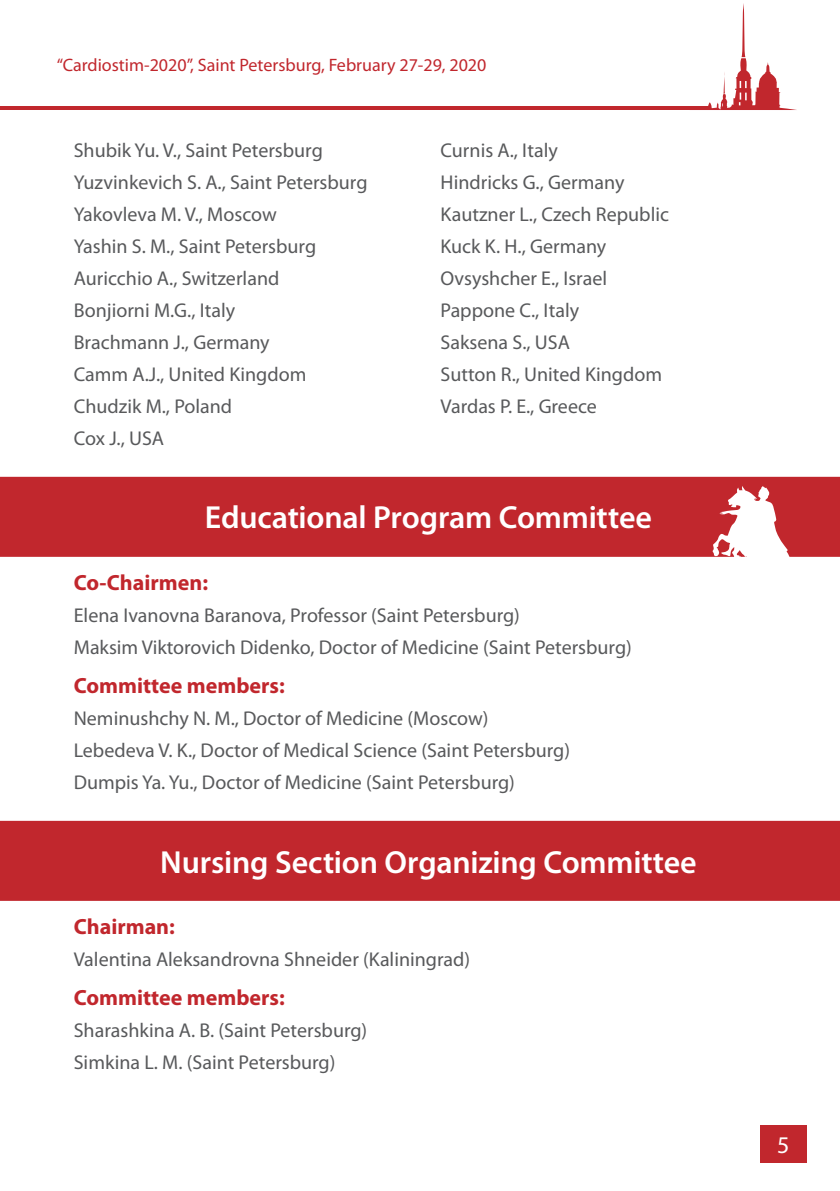
<style>
.page{position:relative;width:840px;height:1191px;background:#fff}
.page>*{position:absolute;margin:0;border:0;box-sizing:border-box;transform-origin:0 0}
.t1{font:600 32px "Myriad Pro";letter-spacing:-.01em;color:#fff}
.t2{font:24px "Myriad Pro";color:#fff}
.t3{font:700 22px "Myriad Pro";color:#c1272d}
.t4{font:20px/32px "Myriad Pro";color:#58595b}
.t5{font:18px "Myriad Pro";color:#c1272d}
</style>
<div class="page">
<hr style="left:0;top:106px;width:710px;height:4px;background:#c1272d">
<svg style="left:708px;top:3px;width:88px;height:107px"></svg>
<div style="left:759px;top:1125px;width:46px;height:37px;background:#c1272d"></div>
<div style="left:0;top:477px;width:839px;height:80px;background:#c1272d"></div>
<div style="left:0;top:821px;width:839px;height:80px;background:#c1272d"></div>
<svg style="left:712px;top:486px;width:79px;height:71px"></svg>
<p class="t5" style="left:57px;top:54px;width:431px">“Cardiostim-2020”, Saint Petersburg, February 27-29, 2020</p>
<p class="t4" style="left:74px;top:134px;width:295px">Shubik Yu. V., Saint Petersburg<br>Yuzvinkevich S. A., Saint Petersburg<br>Yakovleva M. V., Moscow<br>Yashin S. M., Saint Petersburg<br>Auricchio A., Switzerland<br>Bonjiorni M.G., Italy<br>Brachmann J., Germany<br>Camm A.J., United Kingdom<br>Chudzik M., Poland<br>Cox J., USA</p>
<p class="t4" style="left:440px;top:134px;width:230px">Curnis A., Italy<br>Hindricks G., Germany<br>Kautzner L., Czech Republic<br>Kuck K. H., Germany<br>Ovsyshcher E., Israel<br>Pappone C., Italy<br>Saksena S., USA<br>Sutton R., United Kingdom<br>Vardas P. E., Greece</p>
<h1 class="t1" style="left:205px;top:497px;width:448px">Educational Program Committee</h1>
<p class="t3" style="left:74px;top:568px;width:136px">Co-Chairmen:</p>
<p class="t4" style="left:74px;top:599px;width:559px">Elena Ivanovna Baranova, Professor (Saint Petersburg)<br>Maksim Viktorovich Didenko, Doctor of Medicine (Saint Petersburg)</p>
<p class="t3" style="left:74px;top:671px;width:212px">Committee members:</p>
<p class="t4" style="left:74px;top:701px;width:497px">Neminushchy N. M., Doctor of Medicine (Moscow)<br>Lebedeva V. K., Doctor of Medical Science (Saint Petersburg)<br>Dumpis Ya. Yu., Doctor of Medicine (Saint Petersburg)</p>
<h1 class="t1" style="left:160px;top:841px;width:537px">Nursing Section Organizing Committee</h1>
<p class="t3" style="left:74px;top:912px;width:103px">Chairman:</p>
<p class="t4" style="left:74px;top:943px;width:397px">Valentina Aleksandrovna Shneider (Kaliningrad)</p>
<p class="t3" style="left:74px;top:983px;width:212px">Committee members:</p>
<p class="t4" style="left:74px;top:1013px;width:295px">Sharashkina A. B. (Saint Petersburg)<br>Simkina L. M. (Saint Petersburg)</p>
<p class="t2" style="left:776px;top:1130px;width:14px">5</p>
</div>
